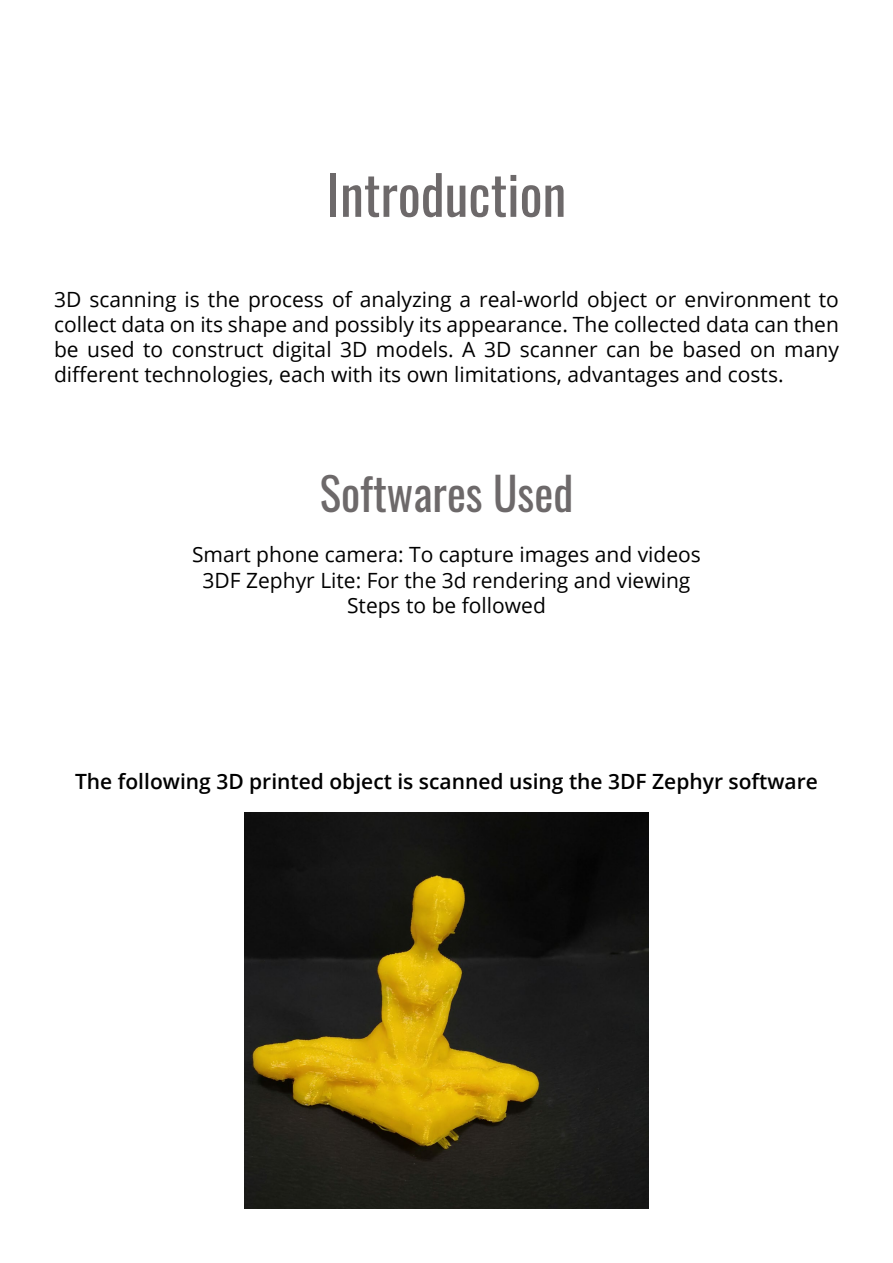
<style>
.page{position:relative;width:893px;height:1263px;background:#fff}
.page>*{position:absolute;margin:0;border:0;box-sizing:border-box;transform-origin:0 0}
.t1{font:54px "Oswald";color:#6d696a}
.t2{font:45px "Oswald";color:#6d696a}
.t3{font:21px/25.2px "Open Sans";color:#000;text-align:justify}
.t4{font:600 21px "Open Sans";color:#000}
</style>
<div class="page">
<img style="left:244px;top:812px;width:404px;height:397px">
<h1 class="t1" style="left:327px;top:147px;width:241px">Introduction</h1>
<p class="t3" style="left:54px;top:286px;width:786px">3D scanning is the process of analyzing a real-world object or environment to collect data on its shape and possibly its appearance. The collected data can then be used to construct digital 3D models. A 3D scanner can be based on many different technologies, each with its own limitations, advantages and costs.</p>
<h2 class="t2" style="left:320px;top:454px;width:255px">Softwares Used</h2>
<p class="t3" style="left:192px;top:542px;width:510px;text-align:center">Smart phone camera: To capture images and videos<br>3DF Zephyr Lite: For the 3d rendering and viewing<br>Steps to be followed</p>
<p class="t4" style="left:75px;top:767px;width:744px">The following 3D printed object is scanned using the 3DF Zephyr software</p>
</div>
